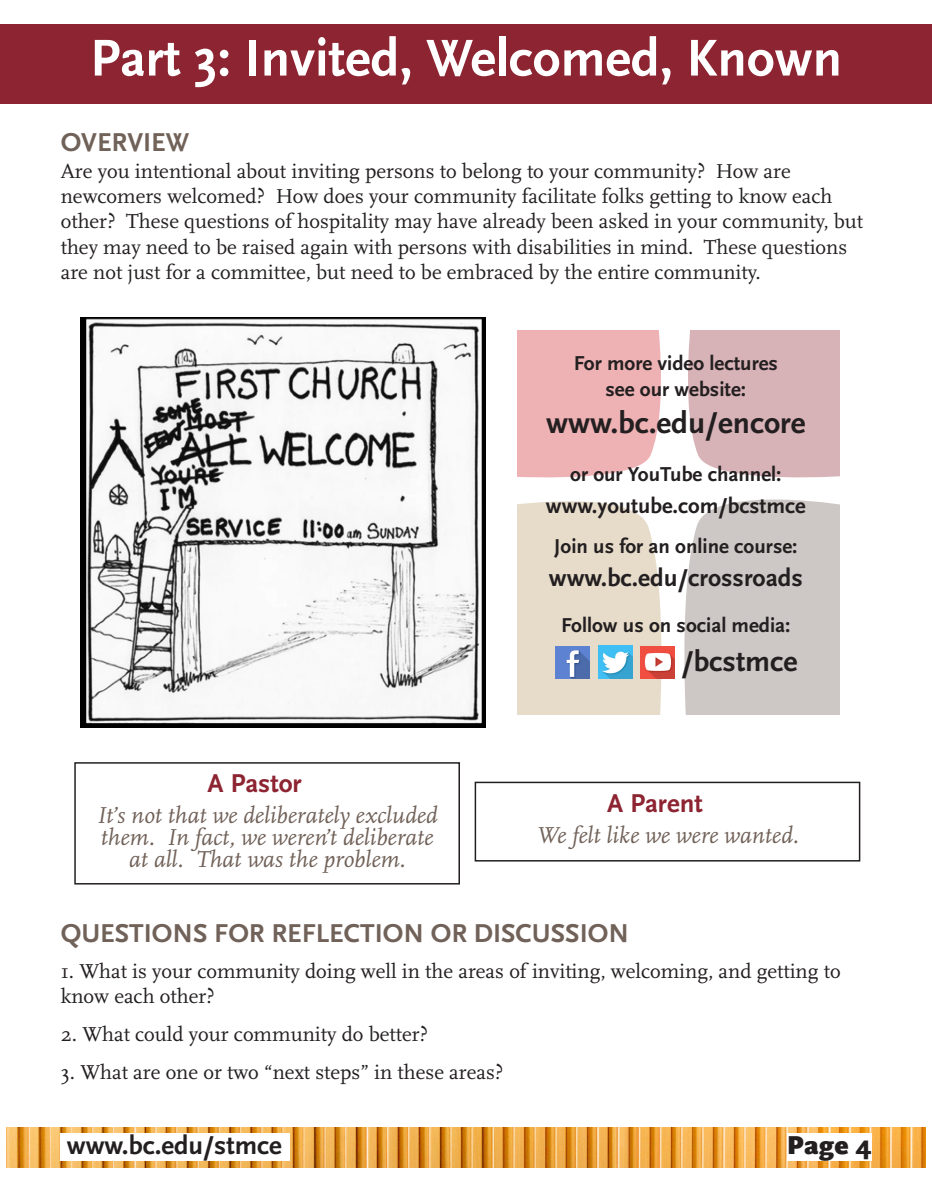
<style>
.page{position:relative;width:932px;height:1202px;background:#fff}
.page>*{position:absolute;margin:0;border:0;box-sizing:border-box;transform-origin:0 0}
.t1{font:700 54px "Scala Sans OT";color:#fff}
.t2{font:700 31.5px "Scala Sans OT";color:#231f20}
.t3{font:700 30px "Scala Sans OT";color:#231f20}
.t4{font:700 27px "Scala Sans OT";color:#716259}
.t5{font:700 27px "Scala Sans OT";color:#231f20}
.t6{font:700 27px "Scala Sans OT";color:#8d2431}
.t7{font:900 27px "Scala Sans OT";color:#231f20}
.t8{font:700 25.5px "Scala Sans OT";color:#231f20}
.t9{font:italic 24px/21.6px "Scala OT";color:#716259;text-align:center}
.t10{font:700 22.5px "Scala Sans OT";color:#231f20}
.t11{font:21px/25.2px "Scala OT";color:#231f20}
.t12{font:700 21px "Scala Sans OT";color:#231f20}
</style>
<div class="page">
<div style="left:0;top:24px;width:932px;height:80px;background:#8d2431"></div>
<img style="left:7px;top:1127px;width:918px;height:40px">
<div style="left:61px;top:1133px;width:229px;height:27px;background:#fff"></div>
<div style="left:787px;top:1133px;width:84px;height:27px;background:#fff"></div>
<div style="left:74px;top:762px;width:386px;height:122px;border:2px solid #231f20"></div>
<svg style="left:518px;top:331px;width:152px;height:383px"></svg>
<svg style="left:684px;top:331px;width:155px;height:383px;background:#d5c6c6"></svg>
<img style="left:556px;top:647px;width:33px;height:31px">
<img style="left:598px;top:646px;width:34px;height:32px">
<img style="left:641px;top:647px;width:33px;height:31px">
<img style="left:80px;top:317px;width:405px;height:411px">
<div style="left:474px;top:781px;width:386px;height:80px;border:2px solid #231f20"></div>
<p class="t1" style="left:90px;top:28px;width:753px">Part 3: Invited, Welcomed, Known</p>
<p class="t4" style="left:61px;top:127px;width:130px">OVERVIEW</p>
<p class="t11" style="left:61px;top:159px;width:804px">Are you intentional about inviting persons to belong to your community? How are newcomers welcomed? How does your community facilitate folks getting to know each other? These questions of hospitality may have already been asked in your community, but they may need to be raised again with persons with disabilities in mind. These questions are not just for a committee, but need to be embraced by the entire community.</p>
<p class="t6" style="left:207px;top:768px;width:96px">A Pastor</p>
<p class="t9" style="left:97px;top:805px;width:342px">It’s not that we deliberately excluded them. In fact, we weren’t deliberate at all. That was the problem.</p>
<p class="t12" style="left:573px;top:351px;width:206px">For more video lectures</p>
<p class="t12" style="left:605px;top:377px;width:142px">see our website:</p>
<p class="t2" style="left:546px;top:405px;width:261px">www.bc.edu/encore</p>
<p class="t12" style="left:570px;top:462px;width:213px">or our YouTube channel:</p>
<p class="t10" style="left:546px;top:493px;width:261px">www.youtube.com/bcstmce</p>
<p class="t12" style="left:554px;top:535px;width:245px">Join us for an online course:</p>
<p class="t8" style="left:549px;top:563px;width:255px">www.bc.edu/crossroads</p>
<p class="t12" style="left:561px;top:613px;width:231px">Follow us on social media:</p>
<p class="t3" style="left:681px;top:644px;width:118px">/bcstmce</p>
<p class="t6" style="left:607px;top:788px;width:97px">A Parent</p>
<p class="t9" style="left:536px;top:824px;width:264px">We felt like we were wanted.</p>
<p class="t4" style="left:61px;top:918px;width:569px">QUESTIONS FOR REFLECTION OR DISCUSSION</p>
<p class="t11" style="left:61px;top:959px;width:781px">1. What is your community doing well in the areas of inviting, welcoming, and getting to know each other?</p>
<p class="t11" style="left:61px;top:1022px;width:369px">2. What could your community do better?</p>
<p class="t11" style="left:61px;top:1059px;width:444px">3. What are one or two “next steps” in these areas?</p>
<p class="t5" style="left:67px;top:1130px;width:216px">www.bc.edu/stmce</p>
<p class="t7" style="left:787px;top:1130px;width:86px">Page 4</p>
</div>
